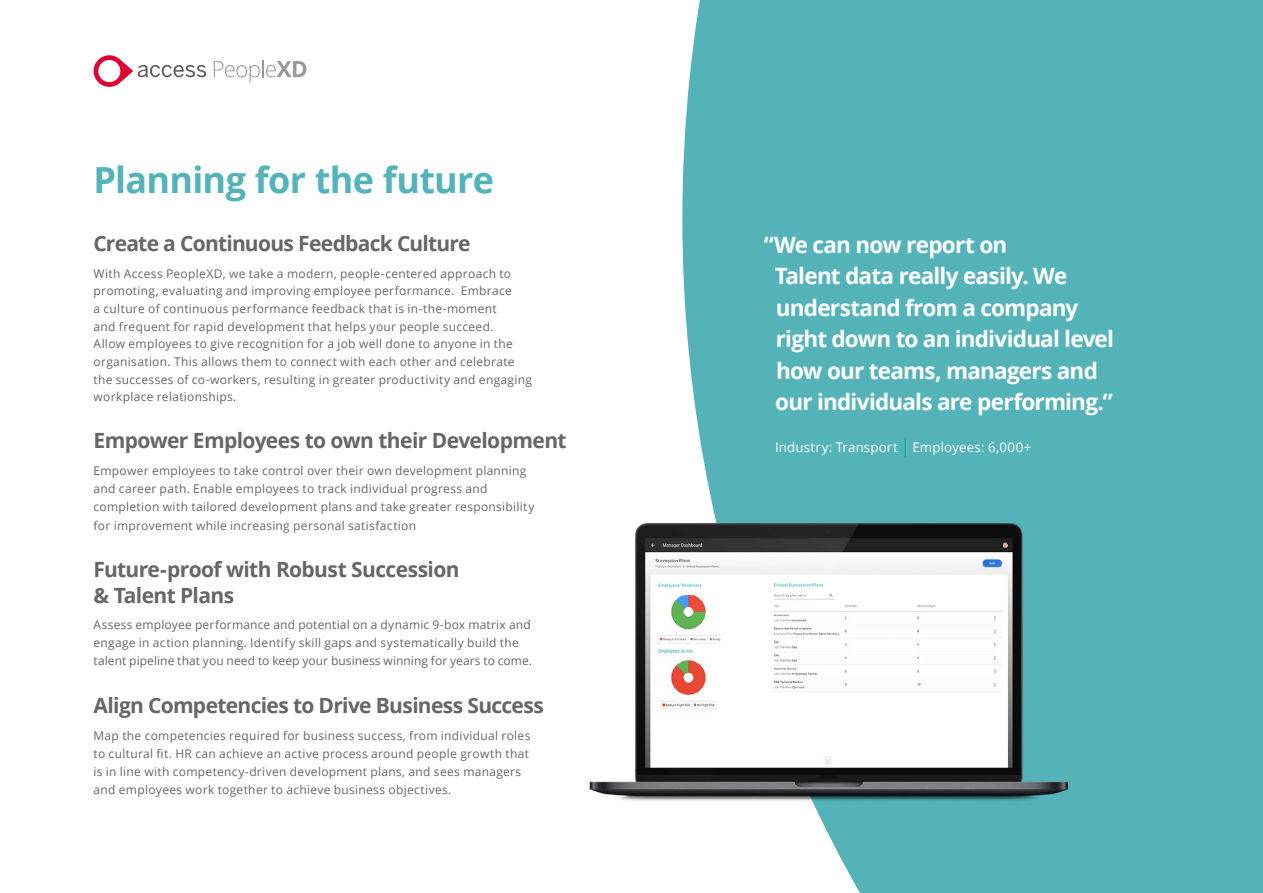
<style>
.page{position:relative;width:1263px;height:893px;background:#fff}
.page>*{position:absolute;margin:0;border:0;box-sizing:border-box;transform-origin:0 0}
.t1{font:700 36px "Open Sans";letter-spacing:-.02em;color:#54b3b9}
.t2{font:700 22.5px/31.5px "Open Sans";letter-spacing:-.035em;color:#fff}
.t3{font:700 21px/25.5px "Open Sans";letter-spacing:-.03em;color:#666}
.t4{font:13.35px "Open Sans";letter-spacing:.01em;color:#fff}
.t5{font:12px/17.7px "Open Sans";letter-spacing:.025em;color:#666}
</style>
<div class="page">
<div style="left:682px;top:0;width:581px;height:893px;background:#54b3b9"></div>
<svg style="left:905px;top:437px;width:1px;height:21px"></svg>
<svg style="left:94px;top:55px;width:112px;height:32px"></svg>
<svg style="left:214px;top:60px;width:92px;height:23px"></svg>
<img style="left:589px;top:523px;width:479px;height:280px">
<h1 class="t1" style="left:94px;top:155px;width:402px">Planning for the future</h1>
<h3 class="t3" style="left:94px;top:230px;width:379px">Create a Continuous Feedback Culture</h3>
<p class="t5" style="left:94px;top:264px;width:440px">With Access PeopleXD, we take a modern, people-centered approach to promoting, evaluating and improving employee performance. Embrace<br>a culture of continuous performance feedback that is in-the-moment<br>and frequent for rapid development that helps your people succeed.<br>Allow employees to give recognition for a job well done to anyone in the organisation. This allows them to connect with each other and celebrate the successes of co-workers, resulting in greater productivity and engaging workplace relationships.</p>
<h3 class="t3" style="left:94px;top:427px;width:474px">Empower Employees to own their Development</h3>
<p class="t5" style="left:94px;top:461px;width:442px">Empower employees to take control over their own development planning and career path. Enable employees to track individual progress and completion with tailored development plans and take greater responsibility</p>
<p class="t5" style="left:94px;top:517px;width:324px">for improvement while increasing personal satisfaction</p>
<h3 class="t3" style="left:94px;top:556px;width:367px">Future-proof with Robust Succession &amp; Talent Plans</h3>
<p class="t5" style="left:94px;top:615px;width:440px">Assess employee performance and potential on a dynamic 9-box matrix and engage in action planning. Identify skill gaps and systematically build the talent pipeline that you need to keep your business winning for years to come.</p>
<h3 class="t3" style="left:94px;top:692px;width:452px">Align Competencies to Drive Business Success</h3>
<p class="t5" style="left:94px;top:726px;width:438px">Map the competencies required for business success, from individual roles to cultural fit. HR can achieve an active process around people growth that is in line with competency-driven development plans, and sees managers and employees work together to achieve business objectives.</p>
<h2 class="t2" style="left:775px;top:228px;width:341px;text-indent:-11px">“We can now report on<br>Talent data really easily. We understand from a company right down to an individual level how our teams, managers and our individuals are performing.”</h2>
<p class="t4" style="left:775px;top:438px;width:258px">Industry: Transport Employees: 6,000+</p>
</div>
